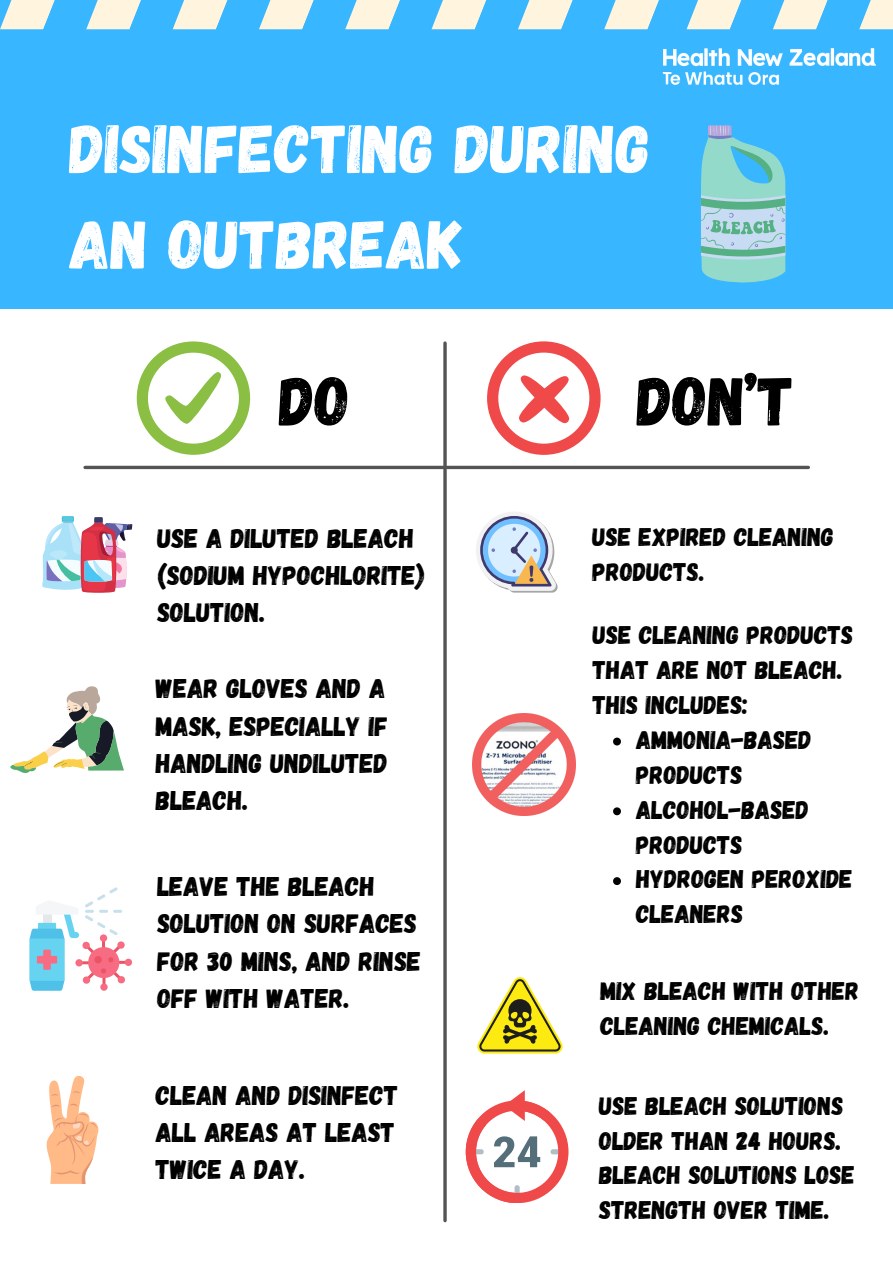
<style>
.page{position:relative;width:893px;height:1264px;background:#fff}
.page>*{position:absolute;margin:0;border:0;box-sizing:border-box;transform-origin:0 0}
.t1{font:68.55px/95.7px "Gagalin";color:#fff}
.t2{font:68.55px "Gagalin";color:#000}
.t3{font:27px/37.2px "Gagalin";color:#000;text-align:justify}
.t4{font:25.5px/34.8px "Gagalin";color:#000}
</style>
<div class="page">
<div style="left:0;top:0;width:892px;height:308px;background:#38b6ff"></div>
<svg style="left:0;top:0;width:892px;height:29px"></svg>
<svg style="left:487px;top:341px;width:113px;height:114px"></svg>
<svg style="left:137px;top:341px;width:113px;height:114px"></svg>
<svg style="left:701px;top:125px;width:84px;height:157px"></svg>
<hr style="left:443px;top:343px;width:3px;height:877px;background:#545454">
<hr style="left:85px;top:466px;width:723px;height:3px;background:#545454">
<svg style="left:42px;top:516px;width:90px;height:76px"></svg>
<svg style="left:10px;top:686px;width:114px;height:87px"></svg>
<svg style="left:47px;top:1076px;width:51px;height:107px"></svg>
<svg style="left:465px;top:1090px;width:103px;height:112px"></svg>
<svg style="left:30px;top:887px;width:102px;height:103px"></svg>
<svg style="left:477px;top:977px;width:86px;height:76px"></svg>
<svg style="left:476px;top:512px;width:82px;height:80px"></svg>
<svg style="left:613px;top:737px;width:8px;height:8px"></svg>
<svg style="left:613px;top:807px;width:8px;height:8px"></svg>
<svg style="left:613px;top:877px;width:8px;height:8px"></svg>
<img style="left:473px;top:713px;width:102px;height:102px">
<img style="left:662px;top:49px;width:213px;height:36px">
<p class="t1" style="left:70px;top:97px;width:582px">DISINFECTING DURING<br>AN OUTBREAK</p>
<p class="t2" style="left:279px;top:356px;width:72px">DO</p>
<p class="t3" style="left:157px;top:518px;width:269px;text-align:left">USE A DILUTED BLEACH (SODIUM HYPOCHLORITE)<br>SOLUTION.</p>
<p class="t3" style="left:156px;top:669px;width:234px">WEAR GLOVES AND A MASK, ESPECIALLY IF HANDLING UNDILUTED BLEACH.</p>
<p class="t3" style="left:157px;top:866px;width:265px;text-align:left">LEAVE THE BLEACH<br>SOLUTION ON SURFACES<br>FOR 30 MINS, AND RINSE<br>OFF WITH WATER.</p>
<h1 class="t3" style="left:156px;top:1075px;width:244px">CLEAN AND DISINFECT ALL AREAS AT LEAST TWICE A DAY.</h1>
<p class="t2" style="left:637px;top:356px;width:159px">DON’T</p>
<p class="t4" style="left:592px;top:518px;width:243px">USE EXPIRED CLEANING<br>PRODUCTS.</p>
<p class="t4" style="left:592px;top:616px;width:262px">USE CLEANING PRODUCTS<br>THAT ARE NOT BLEACH.<br>THIS INCLUDES:</p>
<p class="t4" style="left:636px;top:721px;width:177px">AMMONIA-BASED<br>PRODUCTS</p>
<p class="t4" style="left:636px;top:791px;width:174px">ALCOHOL-BASED<br>PRODUCTS</p>
<h1 class="t4" style="left:636px;top:860px;width:218px">HYDROGEN PEROXIDE<br>CLEANERS</h1>
<p class="t4" style="left:600px;top:972px;width:260px">MIX BLEACH WITH OTHER<br>CLEANING CHEMICALS.</p>
<h1 class="t4" style="left:599px;top:1086px;width:257px">USE BLEACH SOLUTIONS<br>OLDER THAN 24 HOURS.<br>BLEACH SOLUTIONS LOSE<br>STRENGTH OVER TIME.</h1>
</div>
